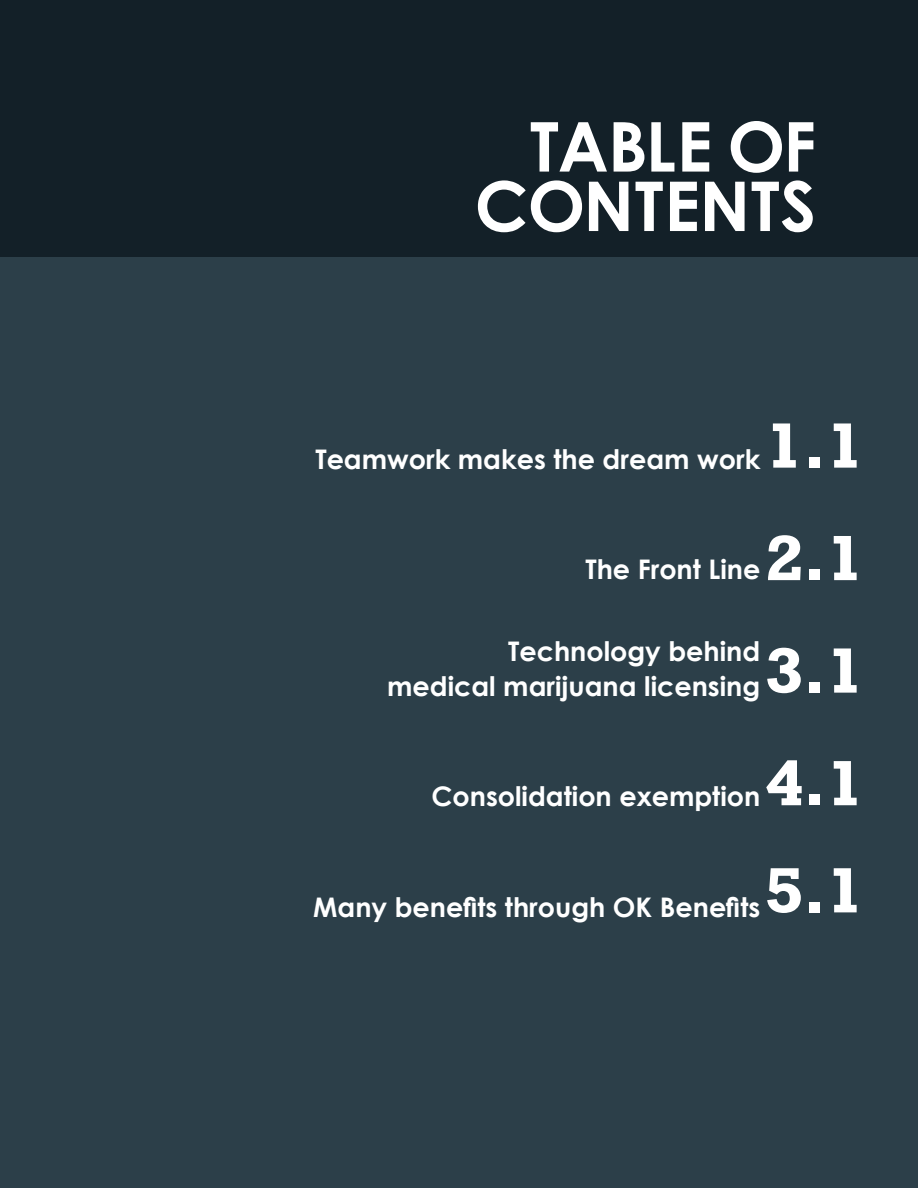
<style>
.page{position:relative;width:918px;height:1188px;background:#fff}
.page>*{position:absolute;margin:0;border:0;box-sizing:border-box;transform-origin:0 0}
.t1{font:700 68.7px "Century Gothic";letter-spacing:.01em;color:#fff}
.t2{font:700 68.7px "Century Gothic";letter-spacing:-.01em;color:#fff}
.TOC-h1_style{font:700 60px "Rockwell";color:#fff}
.Table_of_C_hed{font:700 27px/34.8px "Century Gothic";color:#fff;text-align:right}
</style>
<div class="page">
<div style="left:0;top:12px;width:918px;height:1176px;background:#2c3f49"></div>
<div style="left:0;top:0;width:918px;height:257px;background:#132028"></div>
<p class="t2" style="left:530px;top:103px;width:288px">TABLE OF</p>
<p class="t1" style="left:475px;top:163px;width:343px">CONTENTS</p>
<p class="Table_of_C_hed" style="left:315px;top:441px;width:446px">Teamwork makes the dream work</p>
<p class="TOC-h1_style" style="left:765px;top:407px;width:100px">1.1</p>
<p class="Table_of_C_hed" style="left:585px;top:551px;width:176px">The Front Line</p>
<p class="TOC-h1_style" style="left:765px;top:519px;width:100px">2.1</p>
<p class="Table_of_C_hed" style="left:387px;top:633px;width:375px">Technology behind<br>medical marijuana licensing</p>
<p class="TOC-h1_style" style="left:765px;top:632px;width:100px">3.1</p>
<p class="TOC-h1_style" style="left:765px;top:745px;width:100px">4.1</p>
<p class="Table_of_C_hed" style="left:431px;top:779px;width:330px">Consolidation exemption</p>
<p class="TOC-h1_style" style="left:765px;top:852px;width:100px">5.1</p>
<p class="Table_of_C_hed" style="left:313px;top:889px;width:449px">Many benefits through OK Benefits</p>
</div>
